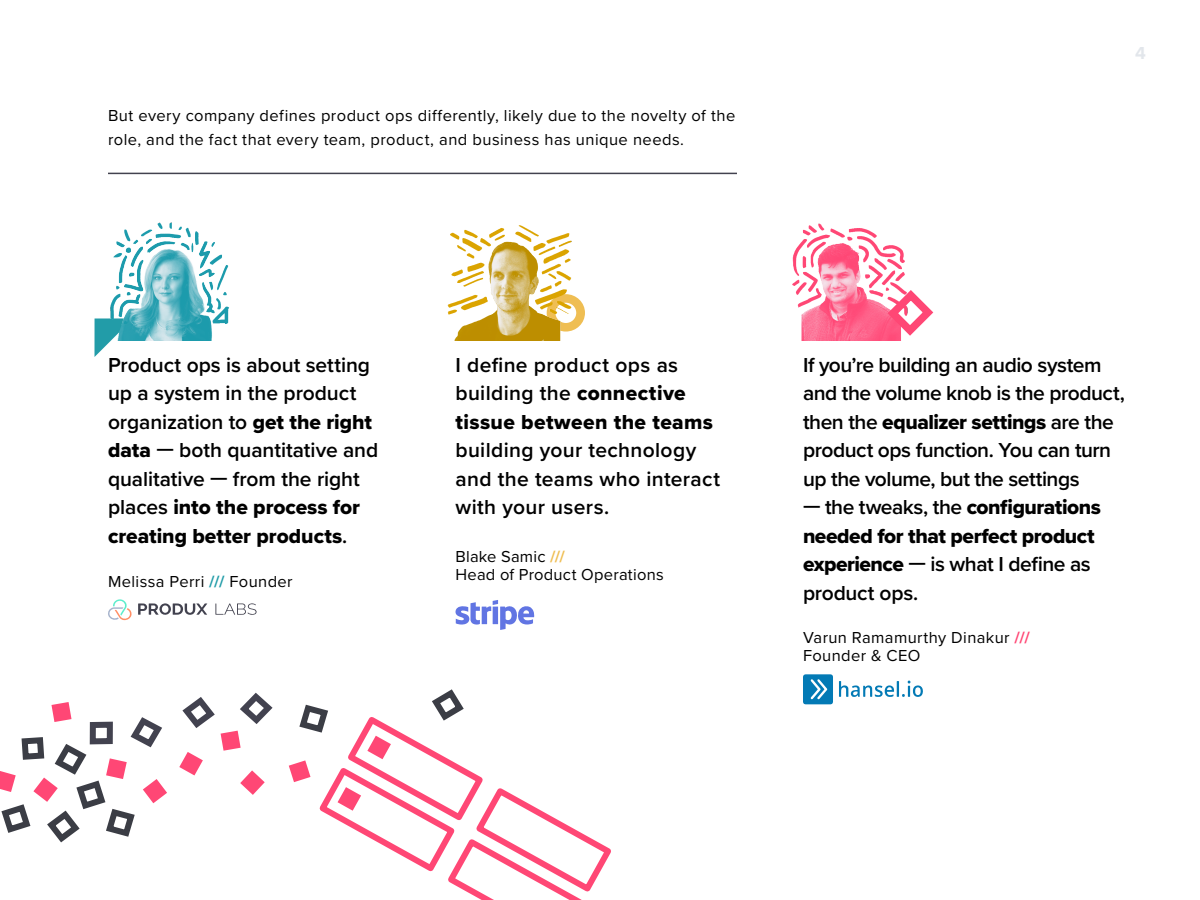
<style>
.page{position:relative;width:1200px;height:900px;background:#fff}
.page>*{position:absolute;margin:0;border:0;box-sizing:border-box;transform-origin:0 0}
.t1{font:600 21px/28.5px "Proxima Nova";letter-spacing:-.005em;color:#000}
.t2{font:600 21px/28.5px "Proxima Nova";letter-spacing:-.025em;color:#000}
.t3{font:600 21px/28.5px "Proxima Nova";letter-spacing:.015em;color:#000}
.t4{font:21px/28.5px "Proxima Nova Extrabld";letter-spacing:-.02em;color:#000}
.t5{font:700 18px "Proxima Nova";color:#cbd2db}
.Body{font:16.5px/24px "Proxima Nova";letter-spacing:.025em;color:#000}
.s1{font-family:"Proxima Nova Extrabld";font-weight:400}
.s2{font-family:"Proxima Nova";font-weight:600}
.s3{font-weight:700;color:#efbe53}
.s4{font-weight:700;color:#219ca8}
.s5{font-weight:700;color:#ff4775}
</style>
<div class="page">
<svg style="left:138px;top:603px;width:69px;height:12px"></svg>
<svg style="left:108px;top:599px;width:24px;height:22px"></svg>
<svg style="left:215px;top:603px;width:42px;height:12px"></svg>
<svg style="left:455px;top:600px;width:79px;height:30px"></svg>
<svg style="left:803px;top:674px;width:30px;height:30px"></svg>
<svg style="left:839px;top:681px;width:84px;height:16px"></svg>
<hr style="left:108px;top:173px;width:629px;height:1px;background:#42424f">
<svg style="left:95px;top:318px;width:16px;height:39px"></svg>
<img style="left:109px;top:222px;width:120px;height:119px">
<svg style="left:577px;top:298px;width:8px;height:30px"></svg>
<img style="left:447px;top:225px;width:130px;height:115px">
<img style="left:792px;top:223px;width:113px;height:118px">
<svg style="left:432px;top:689px;width:32px;height:23px"></svg>
<svg style="left:0;top:704px;width:328px;height:139px"></svg>
<svg style="left:87px;top:692px;width:190px;height:111px"></svg>
<svg style="left:289px;top:760px;width:22px;height:22px"></svg>
<svg style="left:51px;top:702px;width:21px;height:20px"></svg>
<svg style="left:315px;top:712px;width:296px;height:188px"></svg>
<svg style="left:882px;top:285px;width:52px;height:56px"></svg>
<p class="Body" style="left:108px;top:103px;width:629px">But every company defines product ops differently, likely due to the novelty of the role, and the fact that every team, product, and business has unique needs.</p>
<p class="t5" style="left:1135px;top:40px;width:12px">4</p>
<p class="t1" style="left:108px;top:350px;width:272px">Product ops is about setting up a system in the product organization to <span class="s1">get the right data</span> — both quantitative and qualitative — from the right places <span class="s1">into the process for creating better products</span>.</p>
<p class="t3" style="left:456px;top:350px;width:266px">I define product ops as building the <span class="s1">connective tissue between the teams </span>building your technology and the teams who interact with your users.</p>
<p class="t2" style="left:803px;top:350px;width:323px">If you’re building an audio system and the volume knob is the product, then the <span class="s1">equalizer settings</span> are the product ops function. You can turn up the volume, but the settings</p>
<p class="t4" style="left:803px;top:493px;width:299px"><span class="s2">— the tweaks, the</span> configurations needed for that perfect product experience <span class="s2">— is what I define as product ops.</span></p>
<p class="Body" style="left:456px;top:544px;width:111px">Blake Samic <span class="s3">///</span></p>
<p class="Body" style="left:456px;top:562px;width:210px">Head of Product Operations</p>
<p class="Body" style="left:108px;top:569px;width:186px">Melissa Perri <span class="s4">///</span> Founder</p>
<p class="Body" style="left:803px;top:628px;width:228px;line-height:18px">Varun Ramamurthy Dinakur <span class="s5">///<br></span>Founder &amp; CEO</p>
</div>
